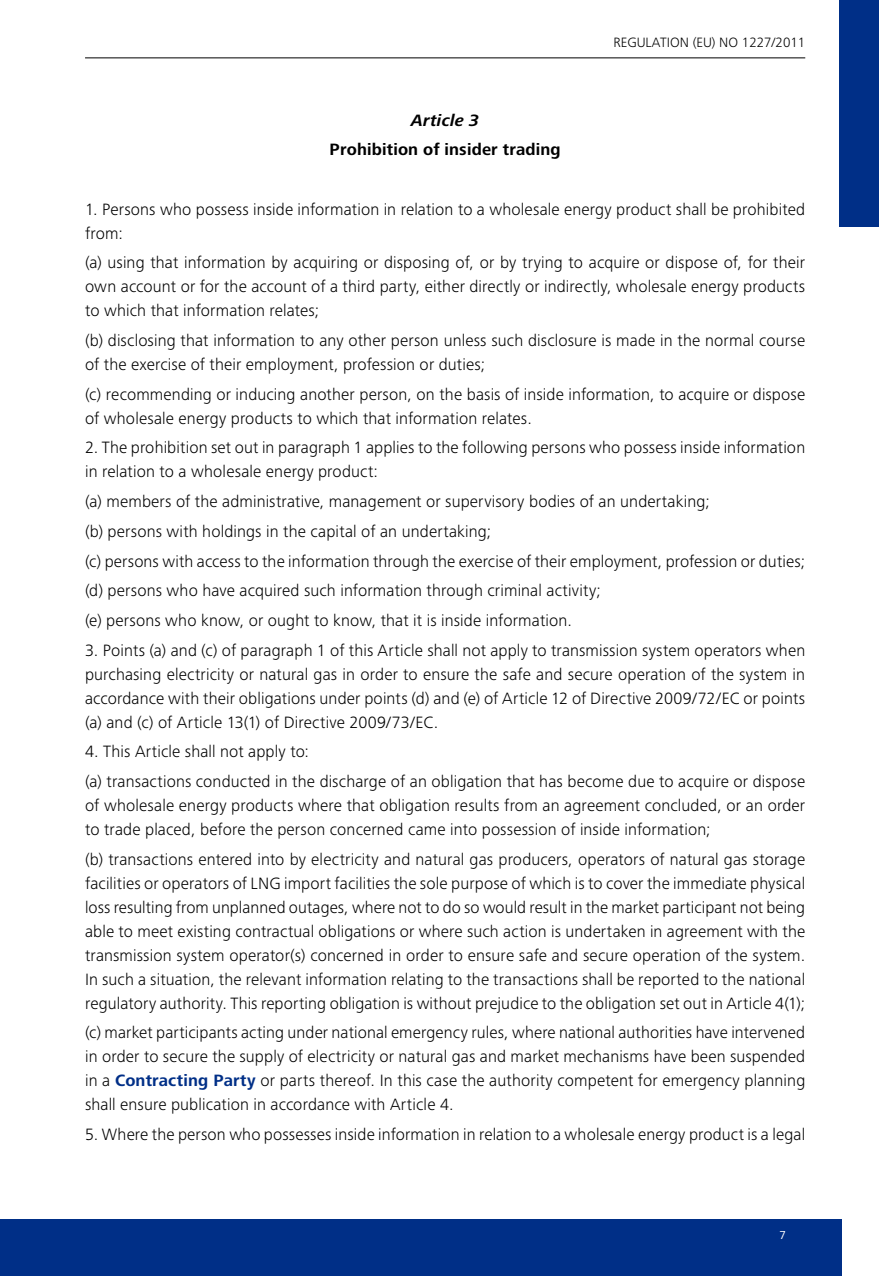
<style>
.page{position:relative;width:879px;height:1276px;background:#fff}
.page>*{position:absolute;margin:0;border:0;box-sizing:border-box;transform-origin:0 0}
.t1{font:300 17px/24px "Frutiger Next Pro";letter-spacing:.01em;color:#000}
.t2{font:700 17px "Frutiger Next Pro";letter-spacing:.01em;color:#000}
.t3{font:italic 700 17px "Frutiger Next Pro";letter-spacing:.01em;color:#000}
.t4{font:300 14px "Frutiger Next Pro";color:#000}
.t5{font:12px "Frutiger Next Pro";color:#fff}
.s1{font-weight:700;color:#002f87}
</style>
<div class="page">
<hr style="left:85px;top:58px;width:720px;height:1px;background:#000">
<div style="left:0;top:1219px;width:841px;height:57px;background:#002f87"></div>
<div style="left:839px;top:0;width:40px;height:227px;background:#002f87"></div>
<p class="t3" style="left:411px;top:110px;width:69px">Article 3</p>
<p class="t2" style="left:330px;top:140px;width:232px">Prohibition of insider trading</p>
<p class="t4" style="left:613px;top:35px;width:193px">REGULATION (EU) NO 1227/2011</p>
<p class="t1" style="left:85px;top:197px;width:721px">1. Persons who possess inside information in relation to a wholesale energy product shall be prohibited from:</p>
<p class="t1" style="left:85px;top:251px;width:722px;text-align:justify">(a) using that information by acquiring or disposing of, or by trying to acquire or dispose of, for their own account or for the account of a third party, either directly or indirectly, wholesale energy products to which that information relates;</p>
<p class="t1" style="left:85px;top:328px;width:722px">(b) disclosing that information to any other person unless such disclosure is made in the normal course of the exercise of their employment, profession or duties;</p>
<p class="t1" style="left:85px;top:382px;width:721px">(c) recommending or inducing another person, on the basis of inside information, to acquire or dispose of wholesale energy products to which that information relates.</p>
<p class="t1" style="left:85px;top:436px;width:721px">2. The prohibition set out in paragraph 1 applies to the following persons who possess inside information in relation to a wholesale energy product:</p>
<p class="t1" style="left:85px;top:487px;width:721px;line-height:29.6px">(a) members of the administrative, management or supervisory bodies of an undertaking;<br>(b) persons with holdings in the capital of an undertaking;<br>(c) persons with access to the information through the exercise of their employment, profession or duties; (d) persons who have acquired such information through criminal activity;<br>(e) persons who know, or ought to know, that it is inside information.</p>
<p class="t1" style="left:85px;top:638px;width:722px;text-align:justify">3. Points (a) and (c) of paragraph 1 of this Article shall not apply to transmission system operators when purchasing electricity or natural gas in order to ensure the safe and secure operation of the system in accordance with their obligations under points (d) and (e) of Article 12 of Directive 2009/72/EC or points (a) and (c) of Article 13(1) of Directive 2009/73/EC.</p>
<p class="t1" style="left:85px;top:737px;width:721px;line-height:29.6px">4. This Article shall not apply to:<br>(a) transactions conducted in the discharge of an obligation that has become due to acquire or dispose</p>
<p class="t1" style="left:85px;top:793px;width:722px">of wholesale energy products where that obligation results from an agreement concluded, or an order to trade placed, before the person concerned came into possession of inside information;</p>
<p class="t1" style="left:85px;top:847px;width:722px;text-align:justify">(b) transactions entered into by electricity and natural gas producers, operators of natural gas storage facilities or operators of LNG import facilities the sole purpose of which is to cover the immediate physical loss resulting from unplanned outages, where not to do so would result in the market participant not being able to meet existing contractual obligations or where such action is undertaken in agreement with the transmission system operator(s) concerned in order to ensure safe and secure operation of the system.<br>In such a situation, the relevant information relating to the transactions shall be reported to the national regulatory authority. This reporting obligation is without prejudice to the obligation set out in Article 4(1);</p>
<p class="t1" style="left:85px;top:1020px;width:722px;text-align:justify">(c) market participants acting under national emergency rules, where national authorities have intervened in order to secure the supply of electricity or natural gas and market mechanisms have been suspended in a <span class="s1">Contracting Party</span> or parts thereof. In this case the authority competent for emergency planning shall ensure publication in accordance with Article 4.</p>
<p class="t1" style="left:85px;top:1122px;width:721px">5. Where the person who possesses inside information in relation to a wholesale energy product is a legal</p>
<p class="t5" style="left:779px;top:1227px;width:8px">7</p>
</div>
